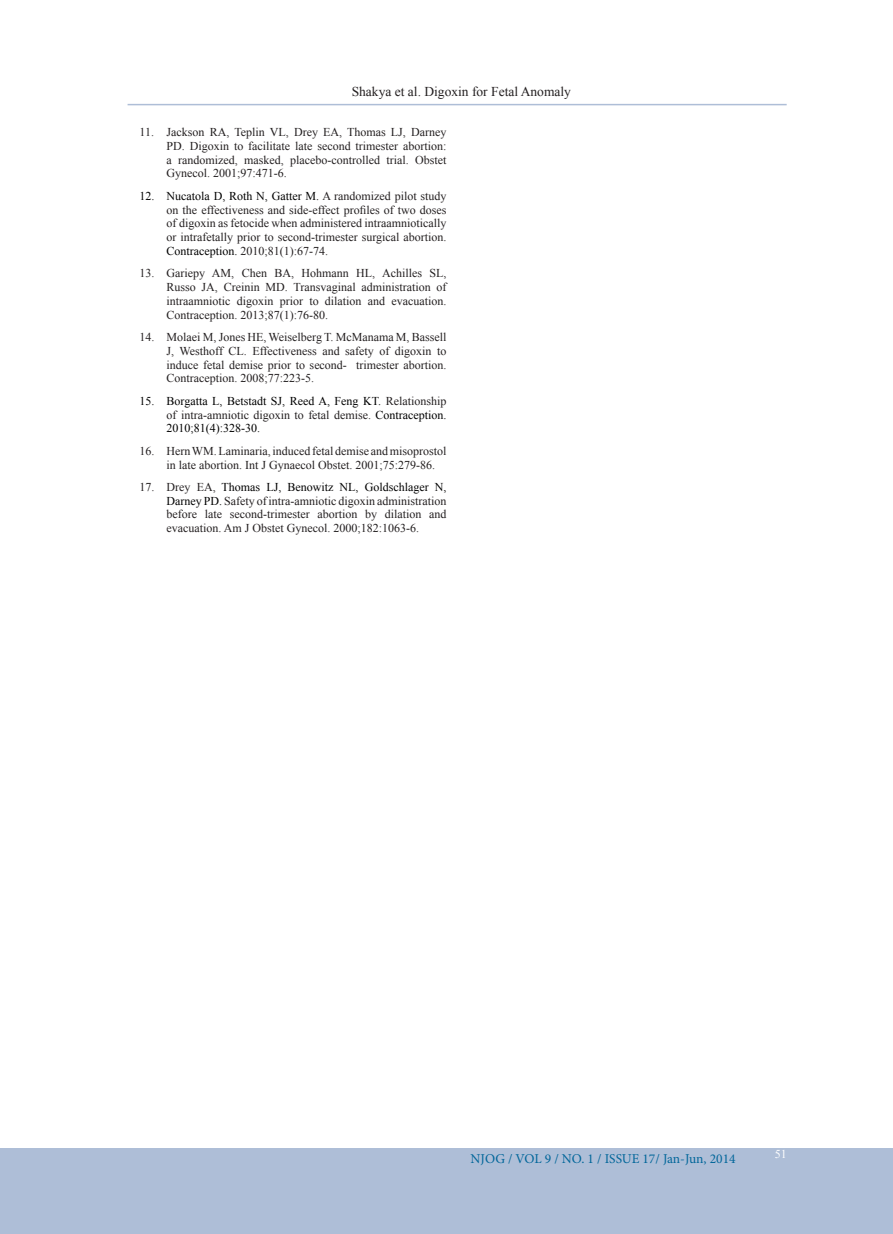
<style>
.page{position:relative;width:893px;height:1234px;background:#fff}
.page>*{position:absolute;margin:0;border:0;box-sizing:border-box;transform-origin:0 0}
.t1{font:13.5px "Minion Pro";color:#01669a}
.t2{font:13.5px "Times New Roman";color:#231f20}
.t3{font:12px/13.8px "Times New Roman";color:#231f20;text-align:justify}
.t4{font:12px/13.8px "Times New Roman";color:#000;text-align:justify}
.t5{font:12px "Times New Roman";color:#fff}
.s1{color:#000}
.s2{color:#231f20}
</style>
<div class="page">
<div style="left:0;top:1148px;width:893px;height:85px;background:#aebed7"></div>
<hr style="left:128px;top:104px;width:659px;height:1px;background:#aebed7">
<p class="t2" style="left:352px;top:82px;width:221px">Shakya et al. Digoxin for Fetal Anomaly</p>
<p class="t3" style="left:167px;top:125px;width:281px;text-indent:-27px">11. Jackson RA, Teplin VL, Drey EA, Thomas LJ, Darney PD. Digoxin to facilitate late second trimester abortion: a randomized, masked, placebo-controlled trial. Obstet Gynecol. 2001;97:471-6.</p>
<p class="t3" style="left:167px;top:188px;width:281px;text-indent:-27px"><span class="s1">12. Nucatola D, Roth N, Gatter M.</span> A randomized pilot study on the effectiveness and side-effect profiles of two doses of digoxin as fetocide when administered intraamniotically or intrafetally prior to second-trimester surgical abortion.<br><span class="s1">Contraception.</span> 2010;81(1):67-74.</p>
<p class="t3" style="left:167px;top:266px;width:281px;text-indent:-27px">13. Gariepy AM, Chen BA, Hohmann HL, Achilles SL, Russo JA, Creinin MD. Transvaginal administration of intraamniotic digoxin prior to dilation and evacuation.<br>Contraception. 2013;87(1):76-80.</p>
<p class="t3" style="left:167px;top:330px;width:281px;text-indent:-27px">14. Molaei M, Jones HE, Weiselberg T. McManama M, Bassell J, Westhoff CL. Effectiveness and safety of digoxin to induce fetal demise prior to second- trimester abortion.<br>Contraception. 2008;77:223-5.</p>
<p class="t4" style="left:167px;top:393px;width:281px;text-indent:-27px">15. Borgatta L, Betstadt SJ, Reed A, Feng KT. <span class="s2">Relationship of intra-amniotic digoxin to fetal demise.</span> Contraception.<br>2010;81(4):328-30.</p>
<p class="t3" style="left:167px;top:443px;width:281px;text-indent:-27px">16. Hern WM. Laminaria, induced fetal demise and misoprostol in late abortion. Int J Gynaecol Obstet. 2001;75:279-86.</p>
<p class="t3" style="left:167px;top:479px;width:281px;text-indent:-27px">17. Drey EA, <span class="s1">Thomas LJ, Benowitz NL, Goldschlager N, Darney PD.</span> Safety of intra-amniotic digoxin administration before late second-trimester abortion by dilation and evacuation. Am J Obstet Gynecol. 2000;182:1063-6.</p>
<p class="t1" style="left:471px;top:1148px;width:267px">NJOG / VOL 9 / NO. 1 / ISSUE 17/ Jan-Jun, 2014</p>
<p class="t5" style="left:775px;top:1145px;width:13px">51</p>
</div>
